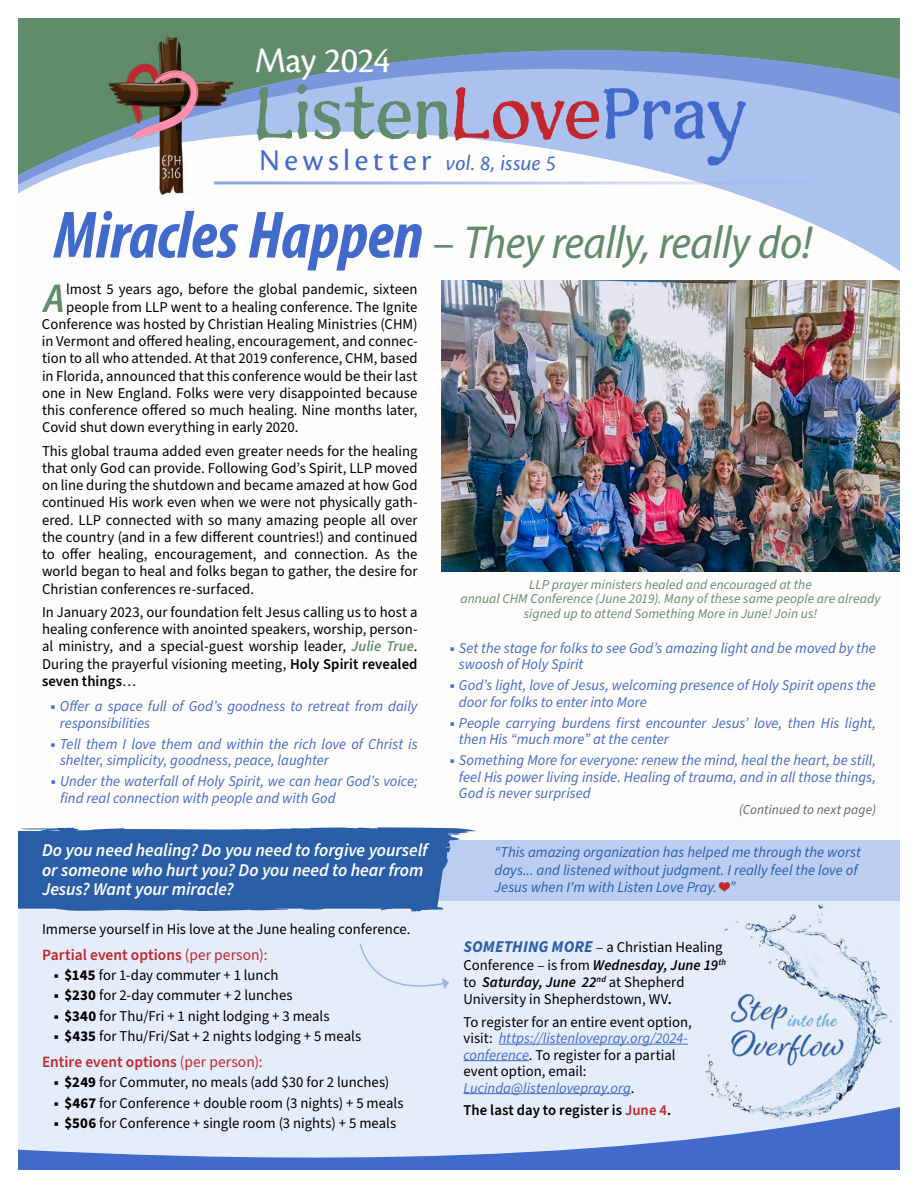
<style>
.page{position:relative;width:918px;height:1188px;background:#fff}
.page>*{position:absolute;margin:0;border:0;box-sizing:border-box;transform-origin:0 0}
.t1{font:75px "Sunshine";letter-spacing:-.02em;color:#618c6c}
.t2{font:italic semi-condensed 46.5px "Myriad Pro";letter-spacing:-.01em;color:#618c6c}
.t3{font:italic 600 semi-condensed 40.65px "Myriad Pro";color:#618c6c}
.t4{font:37.5px "Cronos Pro";letter-spacing:-.02em;color:#fff}
.t5{font:italic 22.5px "Cronos Pro";color:#416acb}
.t6{font:italic 600 18px/19.5px "Source Sans Pro";letter-spacing:-.005em;color:#fff}
.t7{font:600 15.75px "Source Sans Pro";color:#c1272d}
.t8{font:15px/17.2px "Source Sans Pro";color:#000;text-align:justify}
.t9{font:italic 15px/16.5px "Source Sans Pro";color:#416acb}
.t10{font:italic 15px/17.2px "Source Sans Pro";color:#2b5ea8}
.t11{font:600 15px "Source Sans Pro";letter-spacing:.005em;color:#000}
.t12{font:italic 13.5px/14.5px "Source Sans Pro";letter-spacing:.005em;color:#618c6c;text-align:center}
.t13{font:italic 13.5px "Source Sans Pro";letter-spacing:.005em;color:#646464}
.s1{color:#c1272d}
.s2{color:#416acb}
.s3{font-style:normal;font-size:31.5px}
.s4{font-weight:700;font-stretch:condensed;font-size:67.5px;color:#416acb}
.s5{font-family:"Source Sans Pro";font-style:normal;font-stretch:normal}
.s6{font-weight:600;font-style:italic;color:#618c6c}
.s7{font-weight:600}
.s8{font-style:normal}
.s9{font-weight:400}
.s10{font-weight:700}
.s11{font-weight:700;font-style:italic;font-size:16.5px;color:#2b5ea8}
.s12{font-family:"Minion Pro"}
.s13{font-weight:600;font-style:italic}
.s14{font-style:italic;color:#416acb}
</style>
<div class="page">
<div style="left:18px;top:18px;width:882px;height:1152px;background:#fffdfb"></div>
<svg style="left:18px;top:184px;width:882px;height:87px"></svg>
<svg style="left:18px;top:18px;width:882px;height:166px;background:#97b2c0"></svg>
<div style="left:18px;top:853px;width:882px;height:308px;background:#e6edfa"></div>
<div style="left:433px;top:840px;width:467px;height:61px;background:#bbcef2"></div>
<svg style="left:18px;top:1129px;width:882px;height:41px;fill:#416acb"></svg>
<svg style="left:18px;top:827px;width:459px;height:86px;background:#3f6db1"></svg>
<img style="left:109px;top:37px;width:153px;height:162px">
<hr style="left:214px;top:182px;width:634px;height:2px;background:#8da5e0">
<img style="left:684px;top:902px;width:216px;height:227px">
<hr style="left:499px;top:1044px;width:189px;height:1px;background:#416acb">
<hr style="left:464px;top:1060px;width:65px;height:1px;background:#416acb">
<hr style="left:464px;top:1093px;width:167px;height:1px;background:#416acb">
<img style="left:441px;top:281px;width:459px;height:291px">
<svg style="left:359px;top:943px;width:90px;height:46px"></svg>
<h3 class="t4" style="left:255px;top:39px;width:137px">May 2024</h3>
<h1 class="t1" style="left:255px;top:68px;width:495px">Listen<span class="s1">Love</span><span class="s2">Pray</span></h1>
<h3 class="t5" style="left:259px;top:150px;width:299px"><span class="s3">Newsletter</span> vol. 8, issue 5</h3>
<h2 class="t2" style="left:54px;top:214px;width:760px"><span class="s4">Miracles Happen</span> <span class="s5">–</span> They really, really do!</h2>
<h3 class="t3" style="left:43px;top:273px;width:23px">A</h3>
<p class="t8" style="left:66px;top:281px;width:353px">lmost 5 years ago, before the global pandemic, sixteen</p>
<p class="t8" style="left:66px;top:298px;width:353px">people from LLP went to a healing conference. The Ignite</p>
<p class="t8" style="left:42px;top:316px;width:377px">Conference was hosted by Christian Healing Ministries (CHM)</p>
<p class="t8" style="left:42px;top:333px;width:377px">in Vermont and offered healing, encouragement, and connec-</p>
<p class="t8" style="left:42px;top:350px;width:377px">tion to all who attended. At that 2019 conference, CHM, based</p>
<p class="t8" style="left:42px;top:367px;width:377px">in Florida, announced that this conference would be their last</p>
<p class="t8" style="left:42px;top:385px;width:377px">one in New England. Folks were very disappointed because</p>
<p class="t8" style="left:42px;top:402px;width:377px">this conference offered so much healing. Nine months later,</p>
<p class="t8" style="left:42px;top:419px;width:258px">Covid shut down everything in early 2020.</p>
<p class="t8" style="left:42px;top:442px;width:377px">This global trauma added even greater needs for the healing that only God can provide. Following God’s Spirit, LLP moved on line during the shutdown and became amazed at how God continued His work even when we were not physically gath&shy;ered. LLP connected with so many amazing people all over the country (and in a few different countries!) and continued to offer healing, encouragement, and connection. As the world began to heal and folks began to gather, the desire for Christian conferences re-surfaced.</p>
<p class="t8" style="left:42px;top:604px;width:377px">In January 2023, our foundation felt Jesus calling us to host a healing conference with anointed speakers, worship, person&shy;al ministry, and a special-guest worship leader, <span class="s6">Julie True</span>.<br>During the prayerful visioning meeting, <span class="s7">Holy Spirit revealed seven things</span>…</p>
<p class="t9" style="left:60px;top:699px;width:359px;text-indent:-9px"><span class="s8">▪</span> Offer a space full of God’s goodness to retreat from daily responsibilities</p>
<p class="t9" style="left:60px;top:736px;width:359px;text-indent:-9px"><span class="s8">▪</span> Tell them I love them and within the rich love of Christ is shelter, simplicity, goodness, peace, laughter</p>
<p class="t9" style="left:60px;top:774px;width:359px;text-indent:-9px"><span class="s8">▪</span> Under the waterfall of Holy Spirit, we can hear God’s voice; find real connection with people and with God</p>
<p class="t6" style="left:42px;top:841px;width:387px">Do you need healing? Do you need to forgive yourself or someone who hurt you? Do you need to hear from<br>Jesus? Want your miracle?</p>
<p class="t8" style="left:42px;top:920px;width:370px">Immerse yourself in His love at the June healing conference.</p>
<p class="t7" style="left:42px;top:944px;width:227px">Partial event options <span class="s9">(per person):</span></p>
<p class="t8" style="left:54px;top:967px;width:226px">▪ <span class="s10">$145</span> for 1-day commuter + 1 lunch</p>
<p class="t8" style="left:54px;top:987px;width:240px">▪ <span class="s10">$230</span> for 2-day commuter + 2 lunches</p>
<p class="t8" style="left:54px;top:1007px;width:277px">▪ <span class="s10">$340</span> for Thu/Fri + 1 night lodging + 3 meals</p>
<p class="t8" style="left:54px;top:1028px;width:309px">▪ <span class="s10">$435</span> for Thu/Fri/Sat + 2 nights lodging + 5 meals</p>
<p class="t7" style="left:42px;top:1051px;width:222px">Entire event options <span class="s9">(per person):</span></p>
<p class="t8" style="left:54px;top:1074px;width:337px">▪ <span class="s10">$249</span> for Commuter, no meals (add $30 for 2 lunches)</p>
<p class="t8" style="left:54px;top:1094px;width:351px">▪ <span class="s10">$467</span> for Conference + double room (3 nights) + 5 meals</p>
<p class="t8" style="left:54px;top:1115px;width:344px">▪ <span class="s10">$506</span> for Conference + single room (3 nights) + 5 meals</p>
<p class="t12" style="left:460px;top:577px;width:421px">LLP prayer ministers healed and encouraged at the<br>annual CHM Conference (June 2019). Many of these same people are already signed up to attend Something More in June! Join us!</p>
<p class="t9" style="left:459px;top:640px;width:418px;text-indent:-9px"><span class="s8">▪</span> Set the stage for folks to see God’s amazing light and be moved by the swoosh of Holy Spirit</p>
<p class="t9" style="left:459px;top:678px;width:418px;text-indent:-9px"><span class="s8">▪</span> God’s light, love of Jesus, welcoming presence of Holy Spirit opens the door for folks to enter into More</p>
<p class="t9" style="left:459px;top:715px;width:418px;text-indent:-9px"><span class="s8">▪</span> People carrying burdens first encounter Jesus’ love, then His light, then His “much more” at the center</p>
<p class="t9" style="left:459px;top:753px;width:419px;text-align:justify;text-indent:-9px"><span class="s8">▪</span> Something More for everyone: renew the mind, heal the heart, be still, feel His power living inside. Healing of trauma, and in all those things, God is never surprised</p>
<p class="t13" style="left:739px;top:801px;width:138px">(Continued to next page)</p>
<p class="t10" style="left:495px;top:844px;width:368px">“This amazing organization has helped me through the worst days... and listened without judgment. I really feel the love of<br>Jesus when I'm with Listen Love Pray. <span class="s1">❤</span>”</p>
<p class="t8" style="left:464px;top:939px;width:264px;text-align:left"><span class="s11">SOMETHING MORE</span> <span class="s12">–</span> a Christian Healing Conference <span class="s12">–</span> is from <span class="s13">Wednesday, June 19</span><sup>th </sup>to <span class="s13">Saturday, June 22</span><sup>nd</sup> at Shepherd University in Shepherdstown, WV<span class="s7">.</span></p>
<p class="t8" style="left:464px;top:1014px;width:230px;line-height:16.5px;text-align:left">To register for an entire event option, visit: <span class="s14">https://listenlovepray.org/2024- conference</span>. To register for a partial event option, email:<br><span class="s14">Lucinda@listenlovepray.org</span>.</p>
<p class="t11" style="left:464px;top:1100px;width:209px">The last day to register is <span class="s1">June 4</span>.</p>
</div>
